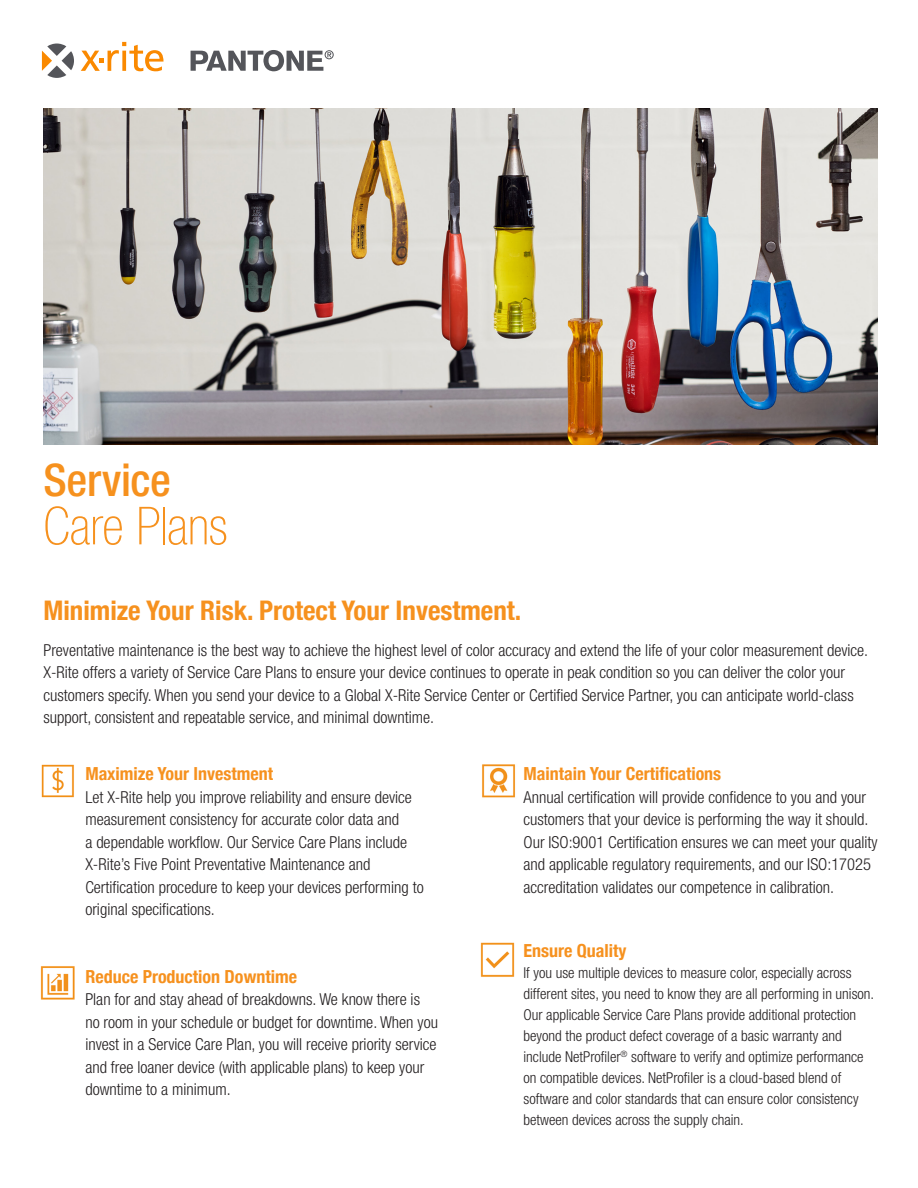
<style>
.page{position:relative;width:918px;height:1188px;background:#fff}
.page>*{position:absolute;margin:0;border:0;box-sizing:border-box;transform-origin:0 0}
.SellSheet-H1__title{font:100 condensed 52.5px "Helvetica Neue";letter-spacing:-.005em;color:#f6911e}
.SellSheet-H1__title-2{font:500 condensed 45px "Helvetica Neue";letter-spacing:-.01em;color:#f6911e}
.t1{font:700 condensed 27px "Helvetica Neue";color:#f6911e}
.t2{font:700 condensed 18px "Helvetica Neue";color:#f6911e}
.SellSheet-Body{font:300 condensed 16.5px/22.5px "Helvetica Neue";color:#231f20}
.t3{font:300 condensed 15px/21px "Helvetica Neue";color:#231f20}
</style>
<div class="page">
<img style="left:43px;top:108px;width:835px;height:337px">
<svg style="left:191px;top:50px;width:143px;height:21px"></svg>
<svg style="left:81px;top:42px;width:83px;height:29px"></svg>
<svg style="left:42px;top:44px;width:32px;height:34px"></svg>
<img style="left:480px;top:942px;width:35px;height:35px">
<img style="left:40px;top:966px;width:35px;height:34px">
<img style="left:482px;top:764px;width:34px;height:34px">
<img style="left:41px;top:764px;width:33px;height:34px">
<p class="SellSheet-H1__title-2" style="left:43px;top:454px;width:129px">Service</p>
<p class="SellSheet-H1__title" style="left:43px;top:496px;width:186px">Care Plans</p>
<p class="t1" style="left:43px;top:588px;width:480px">Minimize Your Risk. Protect Your Investment.</p>
<p class="SellSheet-Body" style="left:43px;top:639px;width:826px">Preventative maintenance is the best way to achieve the highest level of color accuracy and extend the life of your color measurement device.<br>X-Rite offers a variety of Service Care Plans to ensure your device continues to operate in peak condition so you can deliver the color your customers specify. When you send your device to a Global X-Rite Service Center or Certified Service Partner, you can anticipate world-class support, consistent and repeatable service, and minimal downtime.</p>
<p class="t2" style="left:85px;top:759px;width:189px">Maximize Your Investment</p>
<p class="SellSheet-Body" style="left:85px;top:785px;width:340px">Let X-Rite help you improve reliability and ensure device measurement consistency for accurate color data and<br>a dependable workflow. Our Service Care Plans include X-Rite’s Five Point Preventative Maintenance and Certification procedure to keep your devices performing to original specifications.</p>
<p class="t2" style="left:85px;top:961px;width:213px">Reduce Production Downtime</p>
<p class="SellSheet-Body" style="left:85px;top:988px;width:354px">Plan for and stay ahead of breakdowns. We know there is no room in your schedule or budget for downtime. When you invest in a Service Care Plan, you will receive priority service and free loaner device (with applicable plans) to keep your downtime to a minimum.</p>
<p class="t2" style="left:524px;top:759px;width:199px">Maintain Your Certifications</p>
<p class="SellSheet-Body" style="left:524px;top:785px;width:356px">Annual certification will provide confidence to you and your customers that your device is performing the way it should.<br>Our ISO:9001 Certification ensures we can meet your quality and applicable regulatory requirements, and our ISO:17025 accreditation validates our competence in calibration.</p>
<p class="t2" style="left:524px;top:935px;width:104px">Ensure Quality</p>
<p class="t3" style="left:524px;top:962px;width:352px">If you use multiple devices to measure color, especially across different sites, you need to know they are all performing in unison.<br>Our applicable Service Care Plans provide additional protection beyond the product defect coverage of a basic warranty and include NetProfiler<sup>®</sup> software to verify and optimize performance on compatible devices. NetProfiler is a cloud-based blend of software and color standards that can ensure color consistency between devices across the supply chain.</p>
</div>
